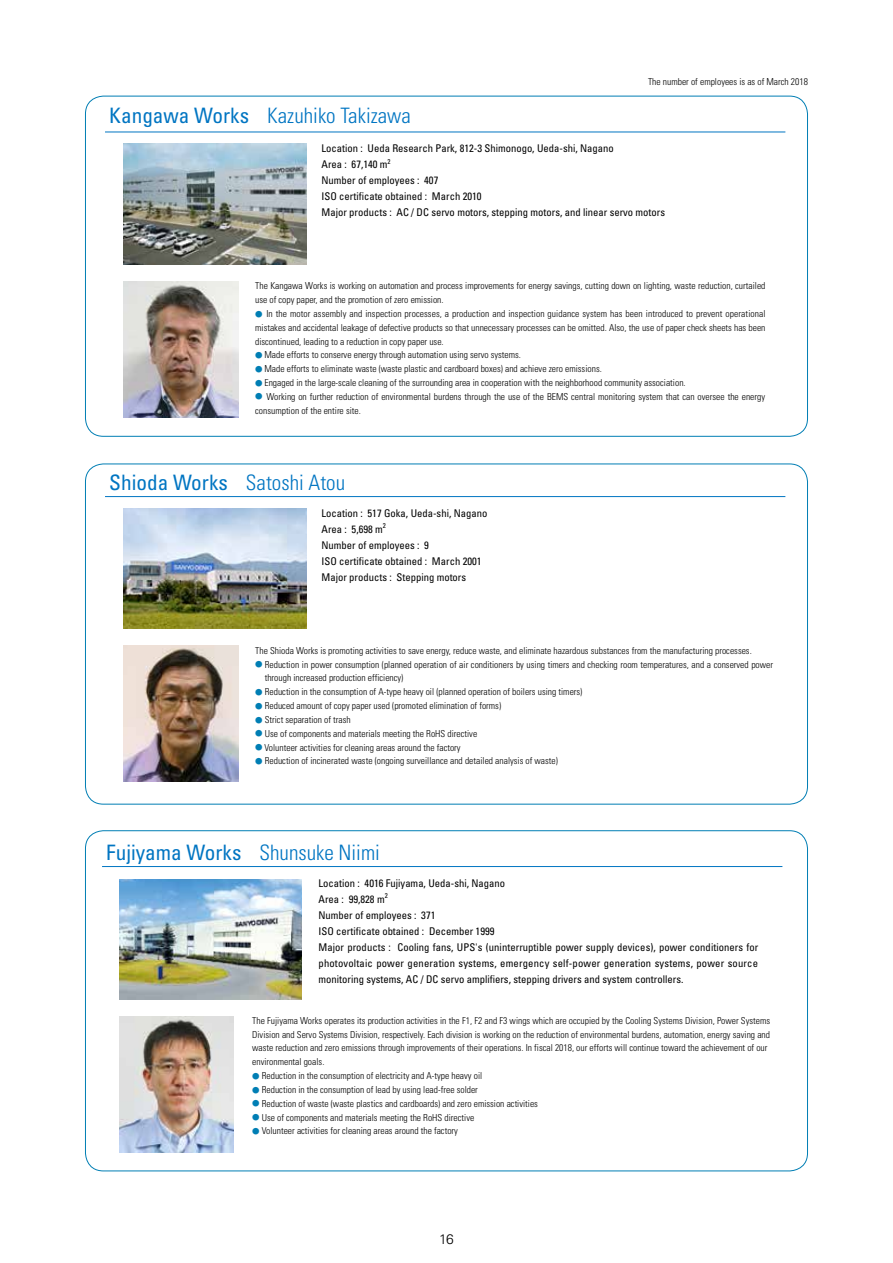
<style>
.page{position:relative;width:893px;height:1263px;background:#fff}
.page>*{position:absolute;margin:0;border:0;box-sizing:border-box;transform-origin:0 0}
.t1{font:300 condensed 21.3px "Univers LT Std";color:#0075c2}
.t2{font:condensed 21.3px "Univers LT Std";color:#0075c2}
.t3{font:300 13.8px "Univers LT Std";color:#000}
.t4{font:condensed 10.65px/15.9px "Univers LT Std";color:#000}
.t5{font:300 condensed 9.6px/13.8px "Univers LT Std";color:#000}
.t6{font:7.5px "Shin Go Pro";color:#007eb4}
.t7{font:condensed 6.9px "Univers LT Std";color:#000}
</style>
<div class="page">
<img style="left:123px;top:281px;width:115px;height:136px">
<img style="left:123px;top:144px;width:183px;height:120px">
<hr style="left:105px;top:132px;width:680px;height:1px;background:#0075c2">
<hr style="left:105px;top:496px;width:680px;height:1px;background:#0075c2">
<img style="left:123px;top:646px;width:115px;height:136px">
<img style="left:123px;top:508px;width:183px;height:121px">
<hr style="left:102px;top:866px;width:680px;height:1px;background:#0075c2">
<img style="left:119px;top:1016px;width:115px;height:136px">
<img style="left:119px;top:879px;width:183px;height:120px">
<h1 class="t2" style="left:109px;top:102px;width:141px">Kangawa Works</h1>
<h1 class="t1" style="left:267px;top:103px;width:145px">Kazuhiko Takizawa</h1>
<p class="t5" style="left:648px;top:75px;width:161px">The number of employees is as of March 2018</p>
<p class="t4" style="left:322px;top:140px;width:294px">Location : Ueda Research Park, 812-3 Shimonogo, Ueda-shi, Nagano</p>
<p class="t7" style="left:388px;top:157px;width:5px">2</p>
<p class="t4" style="left:322px;top:156px;width:345px">Area : 67,140 m<br>Number of employees : 407<br>ISO certificate obtained : March 2010<br>Major products : AC / DC servo motors, stepping motors, and linear servo motors</p>
<p class="t5" style="left:255px;top:279px;width:512px">The Kangawa Works is working on automation and process improvements for energy savings, cutting down on lighting, waste reduction, curtailed use of copy paper, and the promotion of zero emission.</p>
<p class="t5" style="left:266px;top:307px;width:501px">In the motor assembly and inspection processes a, production and inspection guidance system has been introduced to prevent operational</p>
<p class="t6" style="left:255px;top:307px;width:9px">●</p>
<p class="t5" style="left:255px;top:320px;width:512px">mistakes and accidental leakage of defective products so that unnecessary processes can be omitted. Also, the use of paper check sheets has been</p>
<p class="t5" style="left:255px;top:334px;width:190px">discontinued, leading to a reduction in copy paper use.</p>
<p class="t5" style="left:264px;top:348px;width:258px">Made efforts to conserve energy through automation using servo systems.</p>
<p class="t6" style="left:255px;top:349px;width:9px">●</p>
<p class="t5" style="left:264px;top:362px;width:339px">Made efforts to eliminate waste (waste plastic and cardboard boxes) and achieve zero emissions.</p>
<p class="t6" style="left:255px;top:363px;width:9px">●</p>
<p class="t5" style="left:264px;top:376px;width:423px">Engaged in the large-scale cleaning of the surrounding area in cooperation with the neighborhood community association.</p>
<p class="t6" style="left:255px;top:377px;width:9px">●</p>
<p class="t5" style="left:266px;top:389px;width:500px">Working on further reduction of environmental burdens through the use of the BEMS central monitoring system that can oversee the energy</p>
<p class="t6" style="left:255px;top:390px;width:9px">●</p>
<p class="t5" style="left:255px;top:403px;width:107px">consumption of the entire site.</p>
<h1 class="t2" style="left:109px;top:469px;width:120px">Shioda Works</h1>
<h1 class="t1" style="left:246px;top:470px;width:101px">Satoshi Atou</h1>
<p class="t4" style="left:322px;top:505px;width:167px">Location : 517 Goka, Ueda-shi, Nagano</p>
<p class="t7" style="left:383px;top:522px;width:5px">2</p>
<p class="t4" style="left:322px;top:521px;width:162px">Area : 5,698 m<br>Number of employees 9:<br>ISO certificate obtained : March 2001<br>Major products : Stepping motors</p>
<p class="t5" style="left:265px;top:643px;width:510px;text-indent:-10px">The Shioda Works is promoting activities to save energy, reduce waste, and eliminate hazardous substances from the manufacturing processes.<br>Reduction in power consumption (planned operation of air conditioners by using timers and checking room temperatures, and a conserved power</p>
<p class="t6" style="left:255px;top:658px;width:9px">●</p>
<p class="t5" style="left:265px;top:671px;width:319px">through increased production efficiency(<br>Reduction in the consumption of -A type heavy oil (planned operation of boilers using timers(</p>
<p class="t6" style="left:255px;top:686px;width:9px">●</p>
<p class="t5" style="left:265px;top:699px;width:238px">Reduced amount of copy paper used (promoted elimination of forms(</p>
<p class="t6" style="left:255px;top:700px;width:9px">●</p>
<p class="t5" style="left:265px;top:713px;width:88px">Strict separation of trash</p>
<p class="t6" style="left:255px;top:714px;width:9px">●</p>
<p class="t5" style="left:265px;top:726px;width:214px">Use of components and materials meeting the RoHS directive</p>
<p class="t6" style="left:255px;top:727px;width:9px">●</p>
<p class="t5" style="left:264px;top:740px;width:198px">Volunteer activities for cleaning areas around the factory</p>
<p class="t6" style="left:255px;top:741px;width:9px">●</p>
<p class="t5" style="left:265px;top:754px;width:295px">Reduction of incinerated waste (ongoing surveillance and detailed analysis of waste(</p>
<p class="t6" style="left:255px;top:755px;width:9px">●</p>
<h1 class="t2" style="left:106px;top:839px;width:137px">Fujiyama Works</h1>
<h1 class="t1" style="left:259px;top:839px;width:122px">Shunsuke Niimi</h1>
<p class="t4" style="left:319px;top:875px;width:188px">Location : 4016 Fujiyama, Ueda-shi, Nagano</p>
<p class="t7" style="left:385px;top:891px;width:5px">2</p>
<p class="t4" style="left:319px;top:891px;width:68px">Area : 99,828 m</p>
<p class="t4" style="left:319px;top:907px;width:118px">Number of employees : 371</p>
<p class="t4" style="left:319px;top:923px;width:177px">ISO certificate obtained : December 1999</p>
<p class="t4" style="left:397px;top:939px;width:362px">Cooling fans, UPS s' (uninterruptible power supply devices ,) power conditioners for</p>
<p class="t4" style="left:319px;top:939px;width:441px">Major products :<br>photovoltaic power generation systems, emergency self-power generation systems, power source monitoring systems, AC / DC servo amplifiers, stepping drivers and system controllers.</p>
<p class="t5" style="left:252px;top:1013px;width:519px">The Fujiyama Works operates its production activities in the F1, 2F and 3F wings which are occupied by the Cooling Systems Division, Power Systems</p>
<p class="t5" style="left:252px;top:1027px;width:519px">Division and Servo Systems Division, respectively. Each division is working on the reduction of environmental burdens, automation, energy saving and</p>
<p class="t5" style="left:252px;top:1041px;width:517px">waste reduction and zero emissions through improvements of their operations In. fiscal 2018, our efforts will continue toward the achievement of our</p>
<p class="t5" style="left:252px;top:1055px;width:74px">environmental goals.</p>
<p class="t5" style="left:262px;top:1069px;width:222px">Reduction in the consumption of electricity and -A type heavy oil</p>
<p class="t6" style="left:252px;top:1070px;width:9px">●</p>
<p class="t5" style="left:262px;top:1082px;width:218px">Reduction in the consumption of lead by using lead-free solder</p>
<p class="t6" style="left:252px;top:1083px;width:9px">●</p>
<p class="t5" style="left:262px;top:1096px;width:278px">Reduction of waste (waste plastics and cardboards) and zero emission activities</p>
<p class="t6" style="left:252px;top:1097px;width:9px">●</p>
<p class="t5" style="left:262px;top:1110px;width:214px">Use of components and materials meeting the RoHS directive</p>
<p class="t6" style="left:252px;top:1111px;width:9px">●</p>
<p class="t5" style="left:262px;top:1124px;width:198px">Volunteer activities for cleaning areas around the factory</p>
<p class="t6" style="left:252px;top:1125px;width:9px">●</p>
<h2 class="t3" style="left:439px;top:1230px;width:16px">16</h2>
</div>
